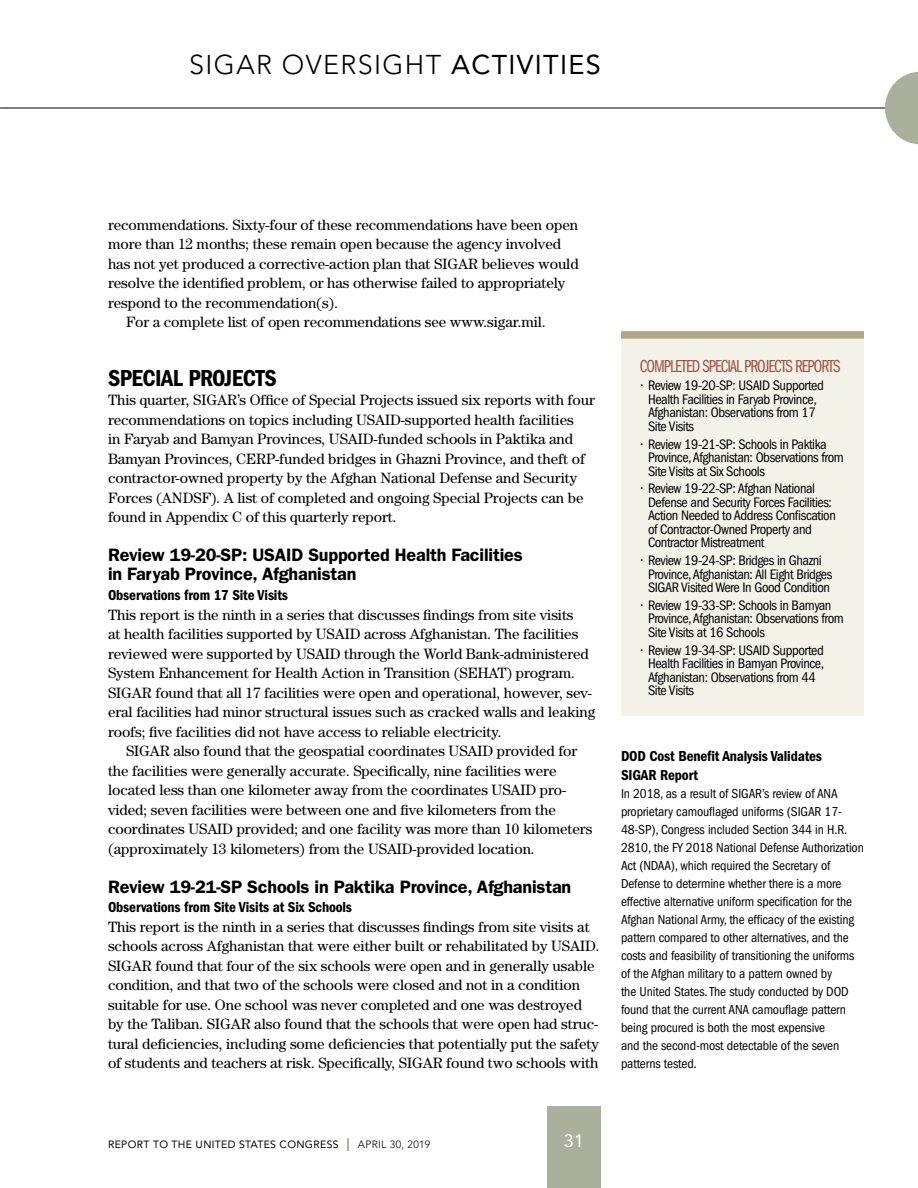
<style>
.page{position:relative;width:918px;height:1188px;background:#fff}
.page>*{position:absolute;margin:0;border:0;box-sizing:border-box;transform-origin:0 0}
.t1{font:300 27px "Avenir LT Std";letter-spacing:.05em;color:#000}
.t2{font:24px "ITC Franklin Gothic Std Dm Cd";letter-spacing:-.02em;color:#000}
.t3{font:600 18px/19.5px "ITC Franklin Gothic Std";letter-spacing:-.01em;color:#000}
.t4{font:18px "ITC Franklin Gothic Std Bk Cp";letter-spacing:-.05em;color:#a05344}
.t5{font:18px "Avenir LT Std";color:#fff}
.t6{font:15px/19.5px "Century Std";letter-spacing:-.005em;color:#000}
.t7{font:15px/19.5px "ITC Franklin Gothic Std Dm Cd";letter-spacing:-.01em;color:#000}
.t8{font:condensed 14.25px/13.5px "ITC Franklin Gothic Std";letter-spacing:-.03em;color:#000}
.t9{font:condensed 13.5px/18px "ITC Franklin Gothic Std";letter-spacing:-.01em;color:#000}
.t10{font:10.5px "Avenir LT Std";letter-spacing:.03em;color:#000}
.s1{font-weight:400}
.s2{font-size:18px;color:#8f987e}
.s3{font-weight:300}
</style>
<div class="page">
<hr style="left:0;top:108px;width:918px;height:1px;background:#000">
<div style="left:547px;top:1107px;width:54px;height:81px;background:#abb09d"></div>
<svg style="left:885px;top:72px;width:33px;height:72px"></svg>
<div style="left:621px;top:331px;width:243px;height:385px;background:#f4f1e9"></div>
<div style="left:621px;top:331px;width:243px;height:8px;background:#afa885"></div>
<h1 class="t1" style="left:189px;top:49px;width:413px">SIGAR OVERSIGHT <span class="s1">ACTIVITIES</span></h1>
<p class="t6" style="left:108px;top:214px;width:472px">recommendations. Sixty-four of these recommendations have been open</p>
<p class="t6" style="left:108px;top:234px;width:455px">more than 12 months; these remain open because the agency involved</p>
<p class="t6" style="left:108px;top:253px;width:472px">has not yet produced a corrective-action plan that SIGAR believes would</p>
<p class="t6" style="left:108px;top:273px;width:459px">resolve the identified problem, or has otherwise failed to appropriately</p>
<p class="t6" style="left:108px;top:292px;width:232px">respond to the recommendation(s).</p>
<p class="t6" style="left:126px;top:312px;width:421px">For a complete list of open recommendations see www.sigar.mil.</p>
<h2 class="t2" style="left:108px;top:364px;width:170px">SPECIAL PROJECTS</h2>
<p class="t6" style="left:108px;top:390px;width:488px">This quarter, SIGAR’s Office of Special Projects issued six reports with four recommendations on topics including USAID-supported health facilities<br>in Faryab and Bamyan Provinces, USAID-funded schools in Paktika and Bamyan Provinces, CERP-funded bridges in Ghazni Province, and theft of contractor-owned property by the Afghan National Defense and Security Forces (ANDSF). A list of completed and ongoing Special Projects can be found in Appendix C of this quarterly report.</p>
<p class="t3" style="left:108px;top:545px;width:416px">Review 19-20-SP: USAID Supported Health Facilities in Faryab Province, Afghanistan</p>
<p class="t7" style="left:108px;top:585px;width:181px">Observations from 17 Site Visits</p>
<p class="t6" style="left:108px;top:604px;width:489px">This report is the ninth in a series that discusses findings from site visits<br>at health facilities supported by USAID across Afghanistan. The facilities reviewed were supported by USAID through the World Bank-administered System Enhancement for Health Action in Transition (SEHAT) program.<br>SIGAR found that all 17 facilities were open and operational, however, sev&shy;eral facilities had minor structural issues such as cracked walls and leaking roofs; five facilities did not have access to reliable electricity.</p>
<p class="t6" style="left:108px;top:741px;width:486px;text-indent:18px">SIGAR also found that the geospatial coordinates USAID provided for the facilities were generally accurate. Specifically, nine facilities were located less than one kilometer away from the coordinates USAID pro&shy;vided; seven facilities were between one and five kilometers from the coordinates USAID provided; and one facility was more than 10 kilometers (approximately 13 kilometers) from the USAID-provided location.</p>
<p class="t3" style="left:108px;top:877px;width:465px">Review 19-21-SP Schools in Paktika Province, Afghanistan</p>
<p class="t7" style="left:108px;top:897px;width:246px">Observations from Site Visits at Six Schools</p>
<p class="t6" style="left:108px;top:916px;width:493px">This report is the ninth in a series that discusses findings from site visits at schools across Afghanistan that were either built or rehabilitated by USAID.<br>SIGAR found that four of the six schools were open and in generally usable condition, and that two of the schools were closed and not in a condition suitable for use. One school was never completed and one was destroyed by the Taliban. SIGAR also found that the schools that were open had struc&shy;tural deficiencies, including some deficiencies that potentially put the safety of students and teachers at risk. Specifically, SIGAR found two schools with</p>
<p class="t4" style="left:640px;top:357px;width:202px">COMPLETED SPECIAL PROJECTS REPORTS</p>
<p class="t8" style="left:648px;top:379px;width:177px;text-indent:-7px">• Review 19-20-SP: USAID Supported<br>Health Facilities in Faryab Province,<br>Afghanistan: Observations from 17<br>Site Visits</p>
<p class="t8" style="left:648px;top:437px;width:197px;text-indent:-7px">• Review 19-21-SP: Schools in Paktika<br>Province, Afghanistan: Observations from<br>Site Visits at Six Schools</p>
<p class="t8" style="left:648px;top:482px;width:189px;text-indent:-7px">• Review 19-22-SP: Afghan National Defense and Security Forces Facilities:<br>Action Needed to Address Confiscation of Contractor-Owned Property and Contractor Mistreatment</p>
<p class="t8" style="left:648px;top:554px;width:186px;text-indent:-7px">• Review 19-24-SP: Bridges in Ghazni<br>Province, Afghanistan: All Eight Bridges<br>SIGAR Visited Were In Good Condition</p>
<p class="t8" style="left:648px;top:599px;width:197px;text-indent:-7px">• Review 19-33-SP: Schools in Bamyan<br>Province, Afghanistan: Observations from<br>Site Visits at 16 Schools</p>
<p class="t8" style="left:648px;top:643px;width:178px;text-indent:-7px">• Review 19-34-SP: USAID Supported<br>Health Facilities in Bamyan Province,<br>Afghanistan: Observations from 44<br>Site Visits</p>
<p class="t7" style="left:621px;top:746px;width:203px">DOD Cost Benefit Analysis Validates<br>SIGAR Report</p>
<p class="t9" style="left:621px;top:785px;width:244px">In 2018, as a result of SIGAR’s review of ANA proprietary camouflaged uniforms (SIGAR 17- 48-SP), Congress included Section 344 in H.R.<br>2810, the FY 2018 National Defense Authorization Act (NDAA), which required the Secretary of Defense to determine whether there is a more effective alternative uniform specification for the Afghan National Army, the efficacy of the existing pattern compared to other alternatives, and the costs and feasibility of transitioning the uniforms of the Afghan military to a pattern owned by<br>the United States. The study conducted by DOD found that the current ANA camouflage pattern being procured is both the most expensive<br>and the second-most detectable of the seven patterns tested.</p>
<p class="t10" style="left:108px;top:1138px;width:324px">REPORT TO THE UNITED STATES CONGRESS <span class="s2">I</span> <span class="s3">APRIL 30, 2019</span></p>
<p class="t5" style="left:564px;top:1131px;width:22px">31</p>
</div>
